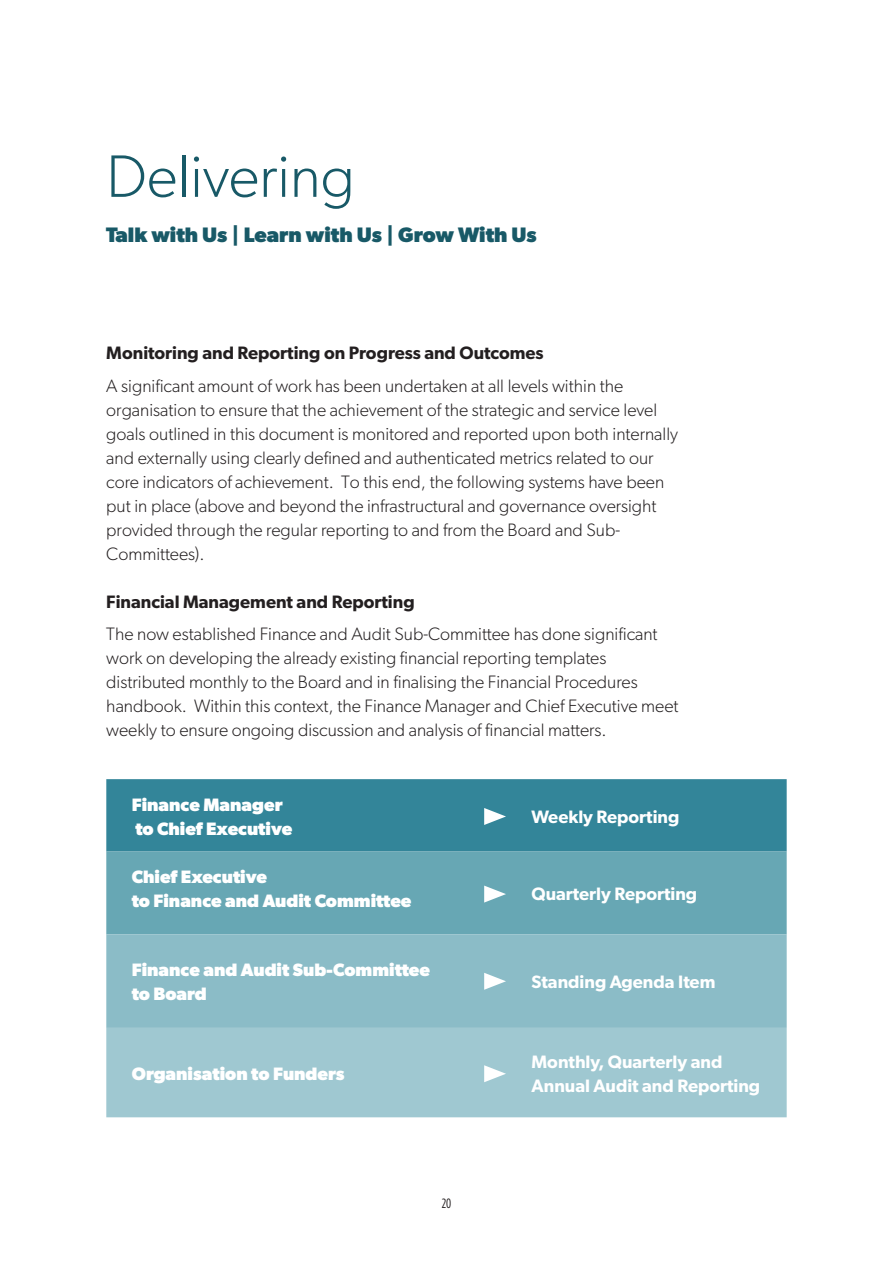
<style>
.page{position:relative;width:893px;height:1263px;background:#fff}
.page>*{position:absolute;margin:0;border:0;box-sizing:border-box;transform-origin:0 0}
.titre{font:300 60px "Gibson";color:#185967}
.titre-2{font:700 21px "Gibson";color:#185967}
.texte{font:300 18px/24px "Gibson";color:#231f20}
.texte-2{font:700 18px/24px "Gibson";color:#fff}
.texte-3{font:600 18px/24px "Gibson";color:#fff}
.texte-4{font:600 18px "Gibson";color:#231f20}
.t1{font:condensed 13.5px "Gotham HTF";color:#231f20}
</style>
<div class="page">
<div style="left:106px;top:779px;width:681px;height:72px;background:#338599"></div>
<div style="left:106px;top:851px;width:681px;height:83px;background:#67a7b4"></div>
<div style="left:106px;top:934px;width:681px;height:94px;background:#8bbcc7"></div>
<div style="left:106px;top:1028px;width:681px;height:89px;background:#9fc8d1"></div>
<svg style="left:484px;top:808px;width:22px;height:17px"></svg>
<svg style="left:484px;top:885px;width:22px;height:17px"></svg>
<svg style="left:484px;top:973px;width:22px;height:17px"></svg>
<svg style="left:484px;top:1065px;width:22px;height:17px"></svg>
<p class="titre" style="left:106px;top:140px;width:250px">Delivering</p>
<p class="titre-2" style="left:106px;top:222px;width:432px">Talk with Us | Learn with Us | Grow With Us</p>
<p class="texte-4" style="left:106px;top:342px;width:439px">Monitoring and Reporting on Progress and Outcomes</p>
<p class="texte" style="left:106px;top:373px;width:573px">A significant amount of work has been undertaken at all levels within the organisation to ensure that the achievement of the strategic and service level goals outlined in this document is monitored and reported upon both internally and externally using clearly defined and authenticated metrics related to our core indicators of achievement. To this end, the following systems have been put in place (above and beyond the infrastructural and governance oversight provided through the regular reporting to and from the Board and Sub-Committees).</p>
<p class="texte-4" style="left:106px;top:591px;width:310px">Financial Management and Reporting</p>
<p class="texte" style="left:106px;top:622px;width:574px">The now established Finance and Audit Sub-Committee has done significant work on developing the already existing financial reporting templates distributed monthly to the Board and in finalising the Financial Procedures handbook. Within this context, the Finance Manager and Chief Executive meet weekly to ensure ongoing discussion and analysis of financial matters.</p>
<p class="texte-2" style="left:132px;top:792px;width:162px">Finance Manager to Chief Executive</p>
<p class="texte-2" style="left:132px;top:864px;width:281px">Chief Executive<br>to Finance and Audit Committee</p>
<p class="texte-2" style="left:132px;top:958px;width:300px">Finance and Audit Sub-Committee to Board</p>
<p class="texte-3" style="left:531px;top:804px;width:149px">Weekly Reporting</p>
<p class="texte-3" style="left:531px;top:881px;width:167px">Quarterly Reporting</p>
<p class="texte-3" style="left:531px;top:970px;width:185px">Standing Agenda Item</p>
<p class="texte-2" style="left:132px;top:1061px;width:214px">Organisation to Funders</p>
<p class="texte-3" style="left:531px;top:1049px;width:230px">Monthly, Quarterly and<br>Annual Audit and Reporting</p>
<p class="t1" style="left:442px;top:1196px;width:11px">20</p>
</div>
